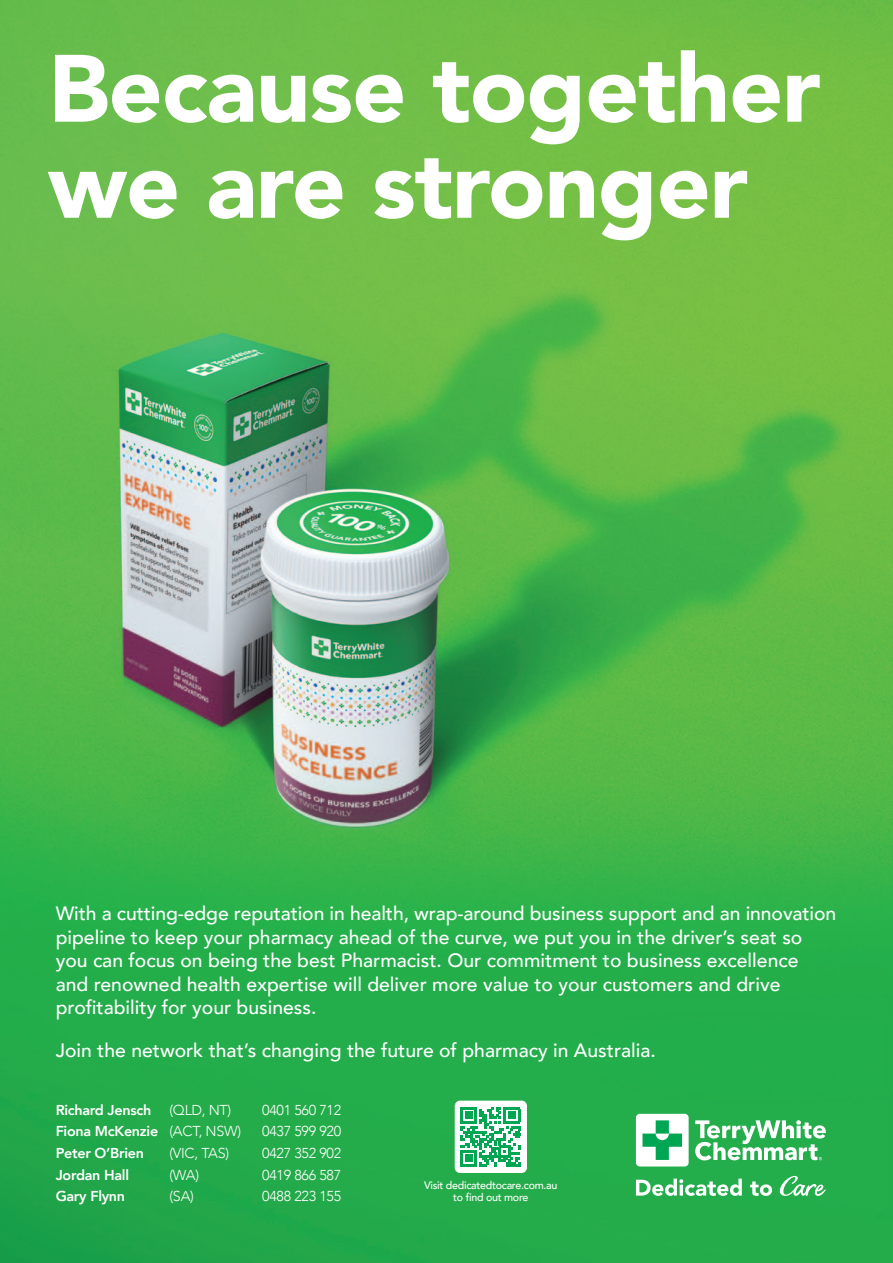
<style>
.page{position:relative;width:893px;height:1263px;background:#fff}
.page>*{position:absolute;margin:0;border:0;box-sizing:border-box;transform-origin:0 0}
.t1{font:900 94.5px/96px "Avenir";letter-spacing:-.01em;color:#fff}
.t2{font:500 19.35px/23.5px "Avenir";color:#fff}
.t3{font:300 14.4px "Avenir";letter-spacing:-.02em;color:#fff}
.t4{font:800 14.4px "Avenir";letter-spacing:-.02em;color:#fff}
.t5{font:500 10.95px/12px "Avenir";letter-spacing:-.025em;color:#fff;text-align:center}
.s1{font-weight:300}
</style>
<div class="page">
<img style="left:0;top:0;width:893px;height:1263px">
<svg style="left:779px;top:1176px;width:47px;height:20px"></svg>
<svg style="left:636px;top:1178px;width:106px;height:18px"></svg>
<svg style="left:750px;top:1181px;width:22px;height:15px"></svg>
<div style="left:636px;top:1114px;width:53px;height:52px;background:#fff;border-radius:4px"></div>
<svg style="left:642px;top:1120px;width:40px;height:40px"></svg>
<svg style="left:695px;top:1120px;width:131px;height:40px"></svg>
<div style="left:455px;top:1100px;width:72px;height:73px;background:#fff;border-radius:5px"></div>
<svg style="left:460px;top:1107px;width:60px;height:60px"></svg>
<hr style="left:460px;top:1164px;width:17px;height:3px;background:#00a652">
<div style="left:465px;top:1155px;width:7px;height:7px;background:#00a652"></div>
<h1 class="t1" style="left:48px;top:38px;width:774px">Because together we are stronger</h1>
<p class="t2" style="left:56px;top:900px;width:782px">With a cutting-edge reputation in health, wrap-around business support and an innovation pipeline to keep your pharmacy ahead of the curve, we put you in the driver’s seat so you can focus on being the best Pharmacist. Our commitment to business excellence<br>and renowned health expertise will deliver more value to your customers and drive profitability for your business.</p>
<p class="t2" style="left:56px;top:1037px;width:602px">Join the network that’s changing the future of pharmacy in Australia.</p>
<p class="t4" style="left:56px;top:1099px;width:97px">Richard Jensch</p>
<p class="t3" style="left:170px;top:1101px;width:63px">(QLD, NT)</p>
<p class="t3" style="left:262px;top:1101px;width:80px">0401 560 712</p>
<p class="t4" style="left:56px;top:1120px;width:187px">Fiona McKenzie <span class="s1">(ACT, NSW)</span></p>
<p class="t3" style="left:262px;top:1123px;width:80px">0437 599 920</p>
<p class="t4" style="left:56px;top:1142px;width:90px">Peter O’Brien</p>
<p class="t3" style="left:170px;top:1144px;width:61px">(VIC, TAS)</p>
<p class="t3" style="left:262px;top:1144px;width:80px">0427 352 902</p>
<p class="t4" style="left:56px;top:1163px;width:75px">Jordan Hall</p>
<p class="t3" style="left:170px;top:1166px;width:31px">(WA)</p>
<p class="t3" style="left:262px;top:1166px;width:80px">0419 866 587</p>
<p class="t4" style="left:56px;top:1185px;width:71px">Gary Flynn</p>
<p class="t3" style="left:170px;top:1187px;width:26px">(SA)</p>
<p class="t3" style="left:262px;top:1187px;width:80px">0488 223 155</p>
<p class="t5" style="left:424px;top:1179px;width:135px">Visit dedicatedtocare.com.au to find out more</p>
</div>
